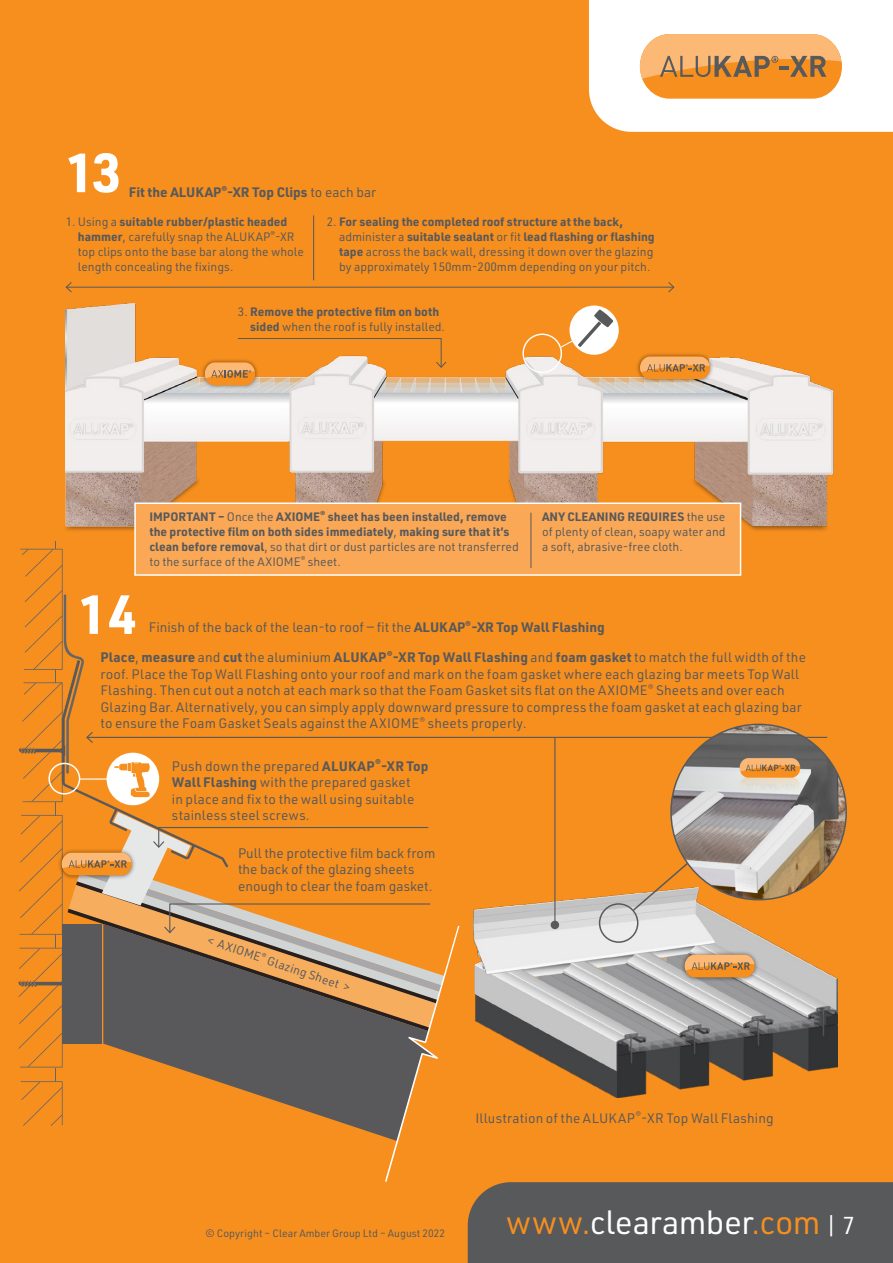
<style>
.page{position:relative;width:893px;height:1263px;background:#fff}
.page>*{position:absolute;margin:0;border:0;box-sizing:border-box;transform-origin:0 0}
.t1{font:700 54px "URWDIN";color:#fff}
.t2{font:33px "URWDIN";letter-spacing:-.005em;color:#fff}
.t3{font:13.5px/16.5px "URWDIN";letter-spacing:.01em;color:#58595b}
.t4{font:700 13.5px "URWDIN";color:#58595b}
.t5{font:12px/15px "URWDIN";color:#58595b}
.t6{font:700 12px/15px "URWDIN";color:#58595b}
.t7{font:10.5px "URWDIN";color:#58595b}
.s1{font-weight:700}
.s2{font-weight:400}
.s3{color:#f78f1e}
.s4{font-size:24px}
</style>
<div class="page">
<img style="left:0;top:0;width:893px;height:1263px">
<h1 class="t1" style="left:66px;top:136px;width:57px">13</h1>
<p class="t5" style="left:78px;top:214px;width:227px;text-indent:-12px">1. Using a <span class="s1">suitable rubber/plastic headed hammer</span>, carefully snap the ALUKAP<sup>®</sup>-XR top clips onto the base bar along the whole length concealing the fixings.</p>
<p class="t5" style="left:339px;top:214px;width:317px;text-indent:-12px">2. <span class="s1">For sealing the completed roof structure at the back, </span>administer a <span class="s1">suitable sealant</span> or fit <span class="s1">lead flashing or flashing tape</span> across the back wall, dressing it down over the glazing by approximately 150mm-200mm depending on your pitch.</p>
<p class="t6" style="left:250px;top:303px;width:196px;text-indent:-12px"><span class="s2">3.</span> Remove the protective film on both sided <span class="s2">when the roof is fully installed.</span></p>
<p class="t4" style="left:129px;top:183px;width:249px">Fit the ALUKAP<sup>®</sup>-XR Top Clips <span class="s2">to each bar</span></p>
<h1 class="t1" style="left:78px;top:577px;width:60px">14</h1>
<p class="t6" style="left:149px;top:508px;width:371px">IMPORTANT – <span class="s2">Once the</span> AXIOME<sup>®</sup> sheet has been installed, remove the protective film on both sides immediately<span class="s2">,</span> making sure that it’s clean before removal<span class="s2">, so that dirt or dust particles are not transferred to the surface of the AXIOME</span><sup>®</sup> <span class="s2">sheet.</span></p>
<p class="t5" style="left:542px;top:508px;width:185px;text-align:justify"><span class="s1">ANY CLEANING REQUIRES</span> the use of plenty of clean, soapy water and a soft, abrasive-free cloth.</p>
<p class="t3" style="left:149px;top:619px;width:457px">Finish of the back of the lean-to roof — fit the <span class="s1">ALUKAP</span><sup>®</sup><span class="s1">-XR Top Wall Flashing</span></p>
<p class="t3" style="left:100px;top:649px;width:707px"><span class="s1">Place</span>, <span class="s1">measure</span> and <span class="s1">cut</span> the aluminium <span class="s1">ALUKAP</span><sup>®</sup><span class="s1">-XR Top Wall Flashing</span> and <span class="s1">foam gasket</span> to match the full width of the roof. Place the Top Wall Flashing onto your roof and mark on the foam gasket where each glazing bar meets Top Wall Flashing. Then cut out a notch at each mark so that the Foam Gasket sits flat on the AXIOME<sup>®</sup> Sheets and over each Glazing Bar. Alternatively, you can simply apply downward pressure to compress the foam gasket at each glazing bar to ensure the Foam Gasket Seals against the AXIOME<sup>®</sup> sheets properly.</p>
<p class="t3" style="left:172px;top:757px;width:258px">Push down the prepared <span class="s1">ALUKAP</span><sup>®</sup><span class="s1">-XR Top Wall Flashing</span> with the prepared gasket<br>in place and fix to the wall using suitable stainless steel screws.</p>
<p class="t3" style="left:238px;top:844px;width:199px">Pull the protective film back from the back of the glazing sheets enough to clear the foam gasket.</p>
<p class="t5" style="left:211px;top:932px;width:151px;rotate:19deg">&lt; AXIOME<sup>®</sup> Glazing Sheet &gt;</p>
<p class="t3" style="left:475px;top:1109px;width:300px">Illustration of the ALUKAP<sup>®</sup>-XR Top Wall Flashing</p>
<p class="t7" style="left:206px;top:1227px;width:241px">© Copyright – Clear Amber Group Ltd – August 2022</p>
<h2 class="t2" style="left:506px;top:1201px;width:351px"><span class="s3">www.</span>clearamber<span class="s3">.com</span> <span class="s4">| 7</span></h2>
</div>
